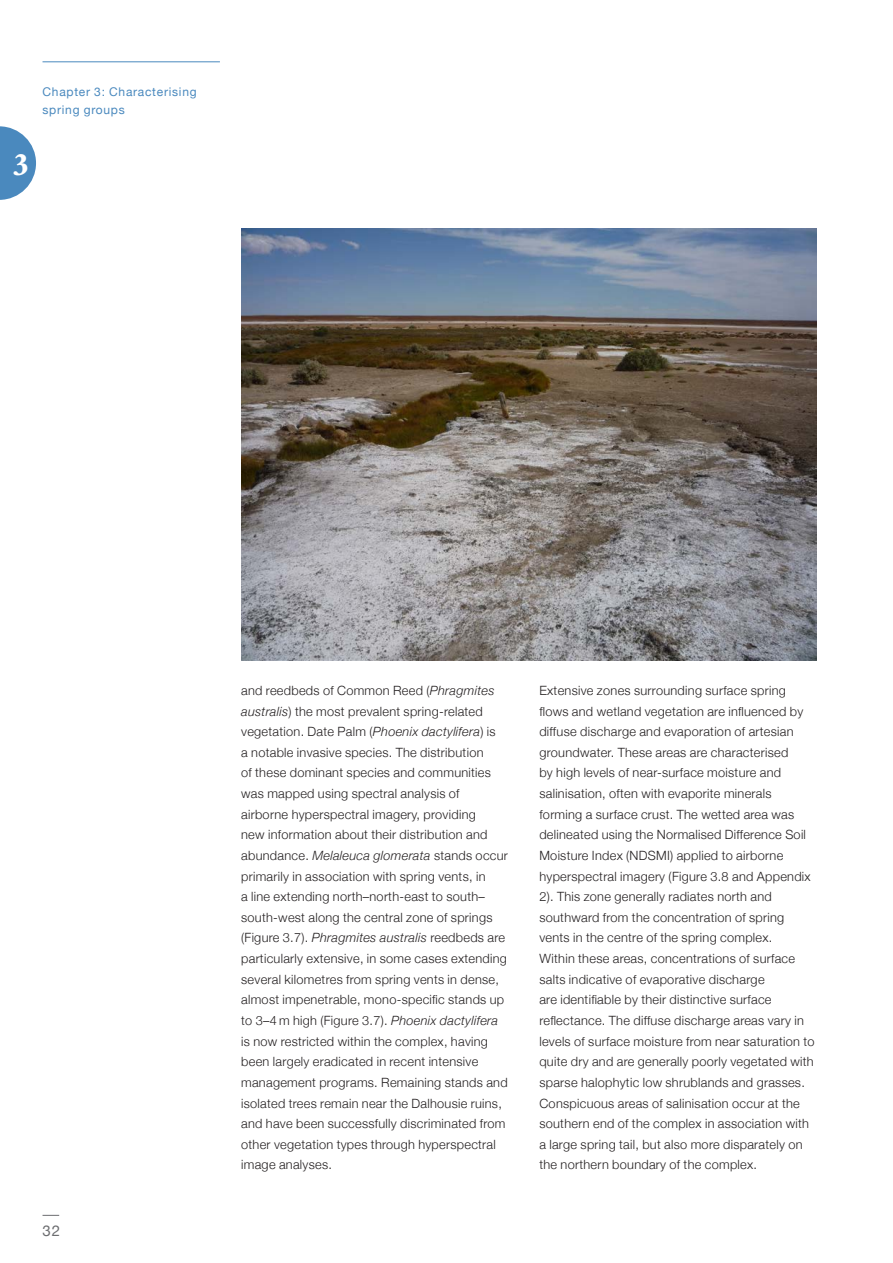
<style>
.page{position:relative;width:893px;height:1263px;background:#fff}
.page>*{position:absolute;margin:0;border:0;box-sizing:border-box;transform-origin:0 0}
.t1{font:27px "Hoefler Txt Black Alt";color:#fff}
.t2{font:15px "Helvetica Neue";color:#6c6d70}
.Body{font:300 12.75px/20.5px "Helvetica Neue";letter-spacing:.02em;color:#231f20}
.t3{font:12px/17.7px "Helvetica Neue";letter-spacing:.06em;color:#4a89be}
.s1{font-style:italic}
</style>
<div class="page">
<img style="left:241px;top:229px;width:575px;height:431px">
<svg style="left:43px;top:1215px;width:16px;height:1px"></svg>
<svg style="left:0;top:126px;width:36px;height:74px"></svg>
<hr style="left:43px;top:61px;width:177px;height:1px;background:#4a89be">
<h1 class="t1" style="left:13px;top:147px;width:17px">3</h1>
<p class="t3" style="left:43px;top:83px;width:156px">Chapter 3: Characterising spring groups</p>
<p class="t2" style="left:43px;top:1222px;width:19px">32</p>
<p class="Body" style="left:241px;top:680px;width:268px">and reedbeds of Common Reed (<span class="s1">Phragmites australis</span>) the most prevalent spring-related vegetation. Date Palm (<span class="s1">Phoenix dactylifera</span>) is<br>a notable invasive species. The distribution<br>of these dominant species and communities was mapped using spectral analysis of airborne hyperspectral imagery, providing<br>new information about their distribution and abundance. <span class="s1">Melaleuca glomerata</span> stands occur primarily in association with spring vents, in<br>a line extending north–north-east to south– south-west along the central zone of springs (Figure 3.7). <span class="s1">Phragmites australis</span> reedbeds are particularly extensive, in some cases extending several kilometres from spring vents in dense, almost impenetrable, mono-specific stands up to 3–4 m high (Figure 3.7). <span class="s1">Phoenix dactylifera </span>is now restricted within the complex, having been largely eradicated in recent intensive management programs. Remaining stands and isolated trees remain near the Dalhousie ruins, and have been successfully discriminated from other vegetation types through hyperspectral image analyses.</p>
<p class="Body" style="left:539px;top:680px;width:277px">Extensive zones surrounding surface spring flows and wetland vegetation are influenced by diffuse discharge and evaporation of artesian groundwater. These areas are characterised<br>by high levels of near-surface moisture and salinisation, often with evaporite minerals forming a surface crust. The wetted area was delineated using the Normalised Difference Soil Moisture Index (NDSMI) applied to airborne hyperspectral imagery (Figure 3.8 and Appendix 2). This zone generally radiates north and southward from the concentration of spring vents in the centre of the spring complex.<br>Within these areas, concentrations of surface salts indicative of evaporative discharge<br>are identifiable by their distinctive surface reflectance. The diffuse discharge areas vary in levels of surface moisture from near saturation to quite dry and are generally poorly vegetated with sparse halophytic low shrublands and grasses.<br>Conspicuous areas of salinisation occur at the southern end of the complex in association with a large spring tail, but also more disparately on the northern boundary of the complex.</p>
</div>
